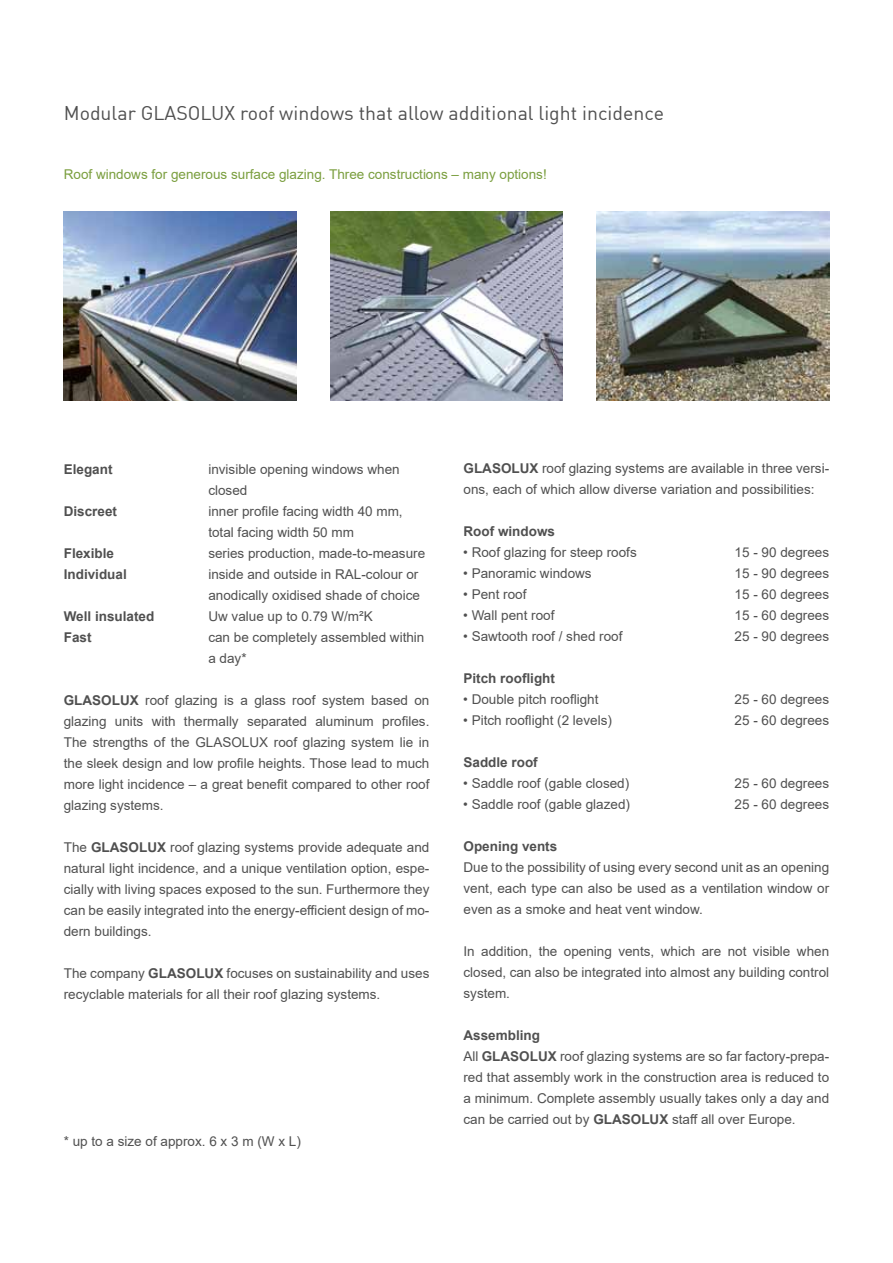
<style>
.page{position:relative;width:893px;height:1263px;background:#fff}
.page>*{position:absolute;margin:0;border:0;box-sizing:border-box;transform-origin:0 0}
.t1{font:19.5px "DIN";color:#505050}
.t2{font:13.5px/21px "Arial";color:#505050}
.t3{font:700 13.5px "Arial";color:#505050}
.t4{font:13.5px "Arial";color:#7a9e3e}
.s1{font-weight:700}
</style>
<div class="page">
<img style="left:597px;top:211px;width:232px;height:189px">
<img style="left:330px;top:211px;width:233px;height:189px">
<img style="left:64px;top:211px;width:232px;height:189px">
<h1 class="t1" style="left:64px;top:101px;width:602px">Modular GLASOLUX roof windows that allow additional light incidence</h1>
<p class="t4" style="left:64px;top:165px;width:484px">Roof windows for generous surface glazing. Three constructions – many options!</p>
<p class="t3" style="left:64px;top:459px;width:50px">Elegant</p>
<p class="t2" style="left:208px;top:458px;width:193px">invisible opening windows when closed</p>
<p class="t3" style="left:64px;top:501px;width:55px">Discreet</p>
<p class="t2" style="left:208px;top:500px;width:196px">inner profile facing width 40 mm, total facing width 50 mm</p>
<p class="t3" style="left:64px;top:543px;width:52px">Flexible</p>
<p class="t2" style="left:208px;top:542px;width:218px">series production, made-to-measure</p>
<p class="t3" style="left:64px;top:564px;width:65px">Individual</p>
<p class="t2" style="left:208px;top:563px;width:213px">inside and outside in RAL-colour or anodically oxidised shade of choice</p>
<p class="t3" style="left:64px;top:606px;width:92px">Well insulated</p>
<p class="t2" style="left:208px;top:605px;width:166px">Uw value up to 0.79 W/m²K</p>
<p class="t3" style="left:64px;top:627px;width:29px">Fast</p>
<p class="t2" style="left:208px;top:626px;width:218px">can be completely assembled within a day*</p>
<p class="t2" style="left:64px;top:689px;width:367px;text-align:justify"><span class="s1">GLASOLUX</span> roof glazing is a glass roof system based on glazing units with thermally separated aluminum profiles.<br>The strengths of the GLASOLUX roof glazing system lie in the sleek design and low profile heights. Those lead to much more light incidence – a great benefit compared to other roof glazing systems.</p>
<p class="t2" style="left:64px;top:836px;width:367px;text-align:justify">The <span class="s1">GLASOLUX</span> roof glazing systems provide adequate and natural light incidence, and a unique ventilation option, espe&shy;cially with living spaces exposed to the sun. Furthermore they can be easily integrated into the energy-efficient design of mo&shy;dern buildings.</p>
<p class="t2" style="left:64px;top:962px;width:367px">The company <span class="s1">GLASOLUX</span> focuses on sustainability and uses recyclable materials for all their roof glazing systems.</p>
<p class="t2" style="left:64px;top:1130px;width:239px">* up to a size of approx. 6 x 3 m (W x L)</p>
<p class="t2" style="left:463px;top:458px;width:367px"><span class="s1">GLASOLUX</span> roof glazing systems are available in three versi&shy;ons, each of which allow diverse variation and possibilities:</p>
<p class="t3" style="left:463px;top:522px;width:93px">Roof windows</p>
<p class="t2" style="left:463px;top:542px;width:175px">• Roof glazing for steep roofs</p>
<p class="t2" style="left:735px;top:542px;width:96px">15 - 90 degrees</p>
<p class="t2" style="left:463px;top:563px;width:130px">• Panoramic windows</p>
<p class="t2" style="left:735px;top:563px;width:96px">15 - 90 degrees</p>
<p class="t2" style="left:463px;top:584px;width:65px">• Pent roof</p>
<p class="t2" style="left:735px;top:584px;width:96px">15 - 60 degrees</p>
<p class="t2" style="left:463px;top:605px;width:93px">• Wall pent roof</p>
<p class="t2" style="left:735px;top:605px;width:96px">15 - 60 degrees</p>
<p class="t2" style="left:463px;top:626px;width:161px">• Sawtooth roof / shed roof</p>
<p class="t2" style="left:735px;top:626px;width:96px">25 - 90 degrees</p>
<p class="t3" style="left:463px;top:669px;width:93px">Pitch rooflight</p>
<p class="t2" style="left:463px;top:689px;width:137px">• Double pitch rooflight</p>
<p class="t2" style="left:735px;top:689px;width:96px">25 - 60 degrees</p>
<p class="t2" style="left:463px;top:710px;width:150px">• Pitch rooflight (2 levels)</p>
<p class="t2" style="left:735px;top:710px;width:96px">25 - 60 degrees</p>
<p class="t3" style="left:463px;top:753px;width:76px">Saddle roof</p>
<p class="t2" style="left:463px;top:773px;width:168px">• Saddle roof (gable closed)</p>
<p class="t2" style="left:735px;top:773px;width:96px">25 - 60 degrees</p>
<p class="t2" style="left:463px;top:794px;width:168px">• Saddle roof (gable glazed)</p>
<p class="t2" style="left:735px;top:794px;width:96px">25 - 60 degrees</p>
<p class="t3" style="left:463px;top:837px;width:95px">Opening vents</p>
<p class="t2" style="left:463px;top:857px;width:367px;text-align:justify">Due to the possibility of using every second unit as an opening vent, each type can also be used as a ventilation window or even as a smoke and heat vent window.</p>
<p class="t2" style="left:463px;top:941px;width:367px;text-align:justify">In addition, the opening vents, which are not visible when closed, can also be integrated into almost any building control system.</p>
<p class="t2" style="left:463px;top:1025px;width:367px"><span class="s1">Assembling<br></span>All <span class="s1">GLASOLUX</span> roof glazing systems are so far factory-prepa&shy;red that assembly work in the construction area is reduced to a minimum. Complete assembly usually takes only a day and can be carried out by <span class="s1">GLASOLUX</span> staff all over Europe.</p>
</div>
